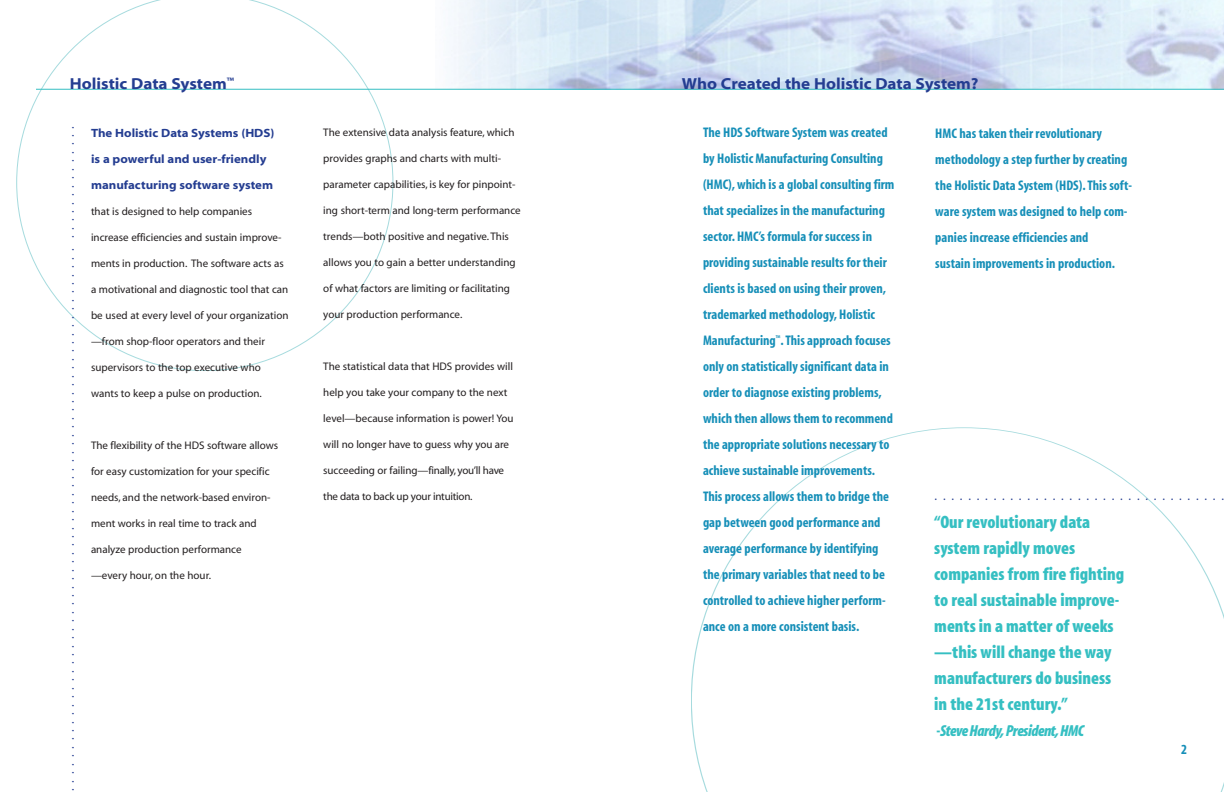
<style>
.page{position:relative;width:1224px;height:792px;background:#fff}
.page>*{position:absolute;margin:0;border:0;box-sizing:border-box;transform-origin:0 0}
.t1{font:18px/26px "Myriad MM.830.300";color:#35bfc2}
.t2{font:16px "Myriad MM.215.700";color:#243d91}
.t3{font:16px "Myriad MM It.830.300";letter-spacing:-.03em;color:#35bfc2}
.t4{font:14px/26px "Myriad MM.700.300";color:#168fb8}
.t5{font:14px "Myriad MM.400.300";color:#243d91}
.t6{font:12px/26px "Myriad MM.215.700";color:#243d91}
.t7{font:11px "Myriad MM.412.601";color:#231f20}
.t8{font:11px "Myriad MM.412.601";letter-spacing:-.02em;color:#231f20}
.s1{font-family:"Myriad MM.830.300"}
</style>
<div class="page">
<img style="left:435px;top:1px;width:789px;height:88px">
<svg style="left:691px;top:427px;width:533px;height:365px"></svg>
<svg style="left:16px;top:1px;width:377px;height:370px"></svg>
<hr style="left:36px;top:89px;width:1188px;height:1px;background:#35bfc2">
<h2 class="t2" style="left:70px;top:78px;width:166px">Holistic Data System<sup>™</sup></h2>
<h2 class="t2" style="left:682px;top:78px;width:298px">Who Created the Holistic Data System?</h2>
<p class="t5" style="left:64px;top:791px;width:667px;rotate:-90deg">................................................................. ..............</p>
<p class="t4" style="left:703px;top:120px;width:193px">The HDS Software System was created by Holistic Manufacturing Consulting (HMC), which is a global consulting firm that specializes in the manufacturing sector. HMC’s formula for success in providing sustainable results for their clients is based on using their proven, trademarked methodology, Holistic Manufacturing<sup>™</sup>.This approach focuses only on statistically significant data in order to diagnose existing problems, which then allows them to recommend the appropriate solutions necessary to achieve sustainable improvements.<br>This process allows them to bridge the gap between good performance and average performance by identifying the primary variables that need to be controlled to achieve higher perform&shy;ance on a more consistent basis.</p>
<p class="t4" style="left:935px;top:122px;width:198px">HMC has taken their revolutionary methodology a step further by creating the Holistic Data System (HDS). This soft&shy;ware system was designed to help com&shy;panies increase efficiencies and<br>sustain improvements in production.</p>
<p class="t6" style="left:91px;top:121px;width:185px">The Holistic Data Systems (HDS) is a powerful and user-friendly manufacturing software system</p>
<p class="t7" style="left:91px;top:207px;width:163px">that is designed to help companies</p>
<p class="t7" style="left:91px;top:233px;width:192px">increase efficiencies and sustain improve-</p>
<p class="t7" style="left:91px;top:259px;width:194px">ments in production. The software acts as</p>
<p class="t7" style="left:91px;top:285px;width:199px">a motivational and diagnostic tool that can</p>
<p class="t7" style="left:91px;top:311px;width:199px">be used at every level of your organization</p>
<p class="t7" style="left:91px;top:337px;width:175px">—from shop-floor operators and their</p>
<p class="t7" style="left:91px;top:363px;width:171px">supervisors to the top executive who</p>
<p class="t7" style="left:91px;top:389px;width:172px">wants to keep a pulse on production.</p>
<p class="t7" style="left:323px;top:128px;width:193px">The extensive data analysis feature, which</p>
<p class="t7" style="left:323px;top:154px;width:179px">provides graphs and charts with multi-</p>
<p class="t7" style="left:323px;top:180px;width:194px">parameter capabilities, is key for pinpoint-</p>
<p class="t7" style="left:323px;top:206px;width:199px">ing short-term and long-term performance</p>
<p class="t7" style="left:323px;top:232px;width:187px">trends—both positive and negative. This</p>
<p class="t7" style="left:323px;top:258px;width:194px">allows you to gain a better understanding</p>
<p class="t7" style="left:323px;top:284px;width:188px">of what factors are limiting or facilitating</p>
<p class="t7" style="left:323px;top:310px;width:140px">your production performance.</p>
<p class="t7" style="left:323px;top:362px;width:191px">The statistical data that HDS provides will</p>
<p class="t7" style="left:323px;top:388px;width:186px">help you take your company to the next</p>
<p class="t7" style="left:323px;top:414px;width:192px">level—because information is power! You</p>
<p class="t7" style="left:323px;top:440px;width:187px">will no longer have to guess why you are</p>
<p class="t7" style="left:323px;top:466px;width:182px">succeeding or failing—finally, you’ll have</p>
<p class="t8" style="left:323px;top:492px;width:151px">the data to back up your intuition.</p>
<p class="t7" style="left:91px;top:441px;width:189px">The flexibility of the HDS software allows</p>
<p class="t7" style="left:91px;top:467px;width:180px">for easy customization for your specific</p>
<p class="t7" style="left:91px;top:493px;width:181px">needs, and the network-based environ-</p>
<p class="t7" style="left:91px;top:519px;width:167px">ment works in real time to track and</p>
<p class="t7" style="left:91px;top:545px;width:152px">analyze production performance</p>
<p class="t7" style="left:91px;top:571px;width:121px">—every hour, on the hour.</p>
<p class="t5" style="left:935px;top:491px;width:291px">...................................</p>
<h1 class="t1" style="left:934px;top:510px;width:191px">“Our revolutionary data system rapidly moves companies from fire fighting to real sustainable improve&shy;ments in a matter of weeks —this will change the way manufacturers do business in the 21st century.”</h1>
<h2 class="t3" style="left:937px;top:725px;width:149px"><span class="s1">-</span>Steve Hardy, President, HMC</h2>
<p class="t4" style="left:1181px;top:738px;width:7px">2</p>
</div>
